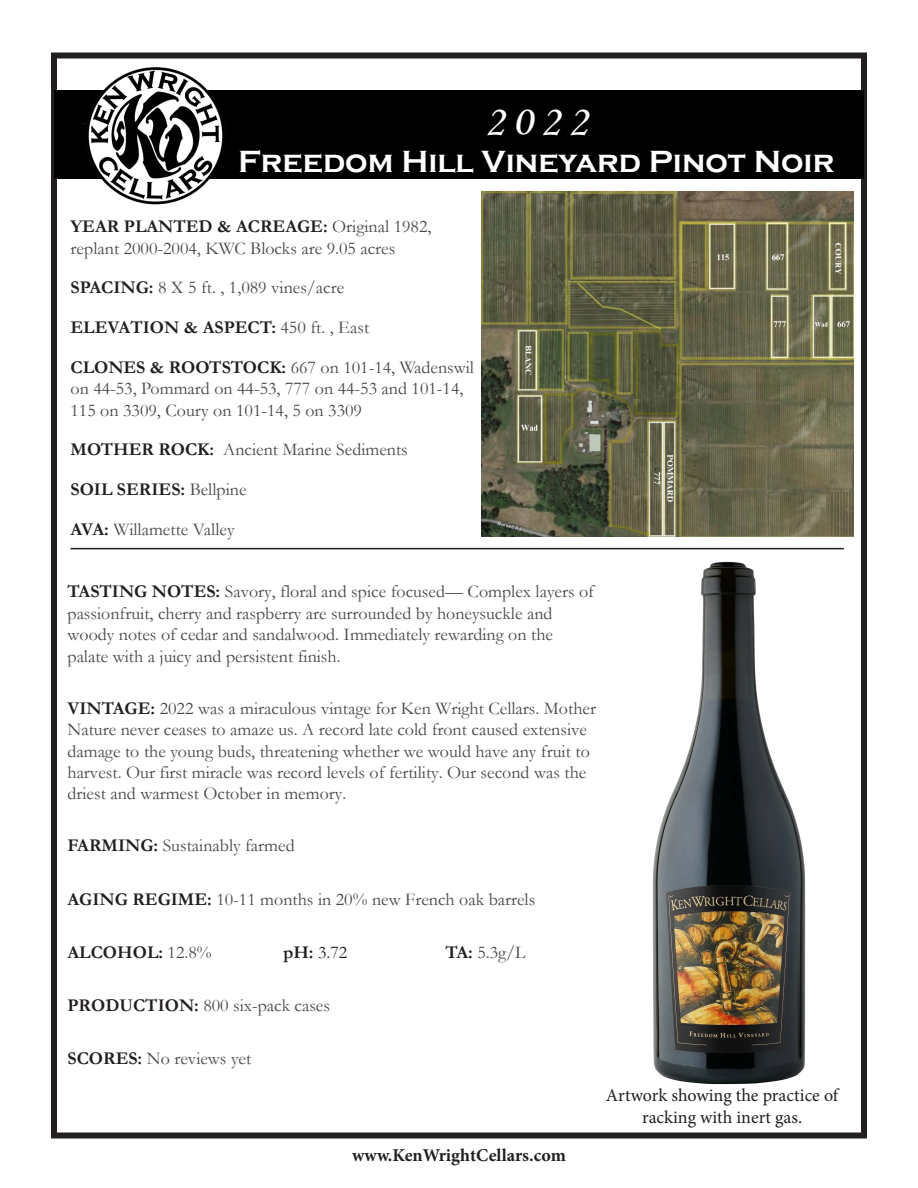
<style>
.page{position:relative;width:918px;height:1188px;background:#fff}
.page>*{position:absolute;margin:0;border:0;box-sizing:border-box;transform-origin:0 0}
.t1{font:42.45px "Monotype Corsiva";color:#fff;scale:1.09 1}
.t2{font:700 31.5px "Copperplate Gothic";color:#fff}
.t3{font:18px/21.6px "Garamond";color:#464748}
.t4{font:700 18px "Garamond";color:#231f20}
.t5{font:18px/21.6px "Minion Pro";color:#231f20;text-align:center}
.t6{font:700 18px "Minion Pro";color:#231f20}
.t7{font:18px "Garamond";color:#231f20}
.s1{font-weight:400;color:#464748}
.s2{font-weight:700;color:#231f20}
.s3{font-weight:700}
</style>
<div class="page">
<div style="left:51px;top:52px;width:816px;height:1086px;border:6px solid #231f20"></div>
<img style="left:652px;top:559px;width:215px;height:527px">
<hr style="left:70px;top:548px;width:774px;height:1px;background:#231f20">
<img style="left:481px;top:191px;width:373px;height:345px">
<div style="left:54px;top:91px;width:810px;height:88px;background:#000"></div>
<img style="left:81px;top:67px;width:149px;height:138px">
<p class="t1" style="left:484px;top:95px;width:96px">2022</p>
<p class="t2" style="left:238px;top:144px;width:598px">Freedom Hill Vineyard Pinot Noir</p>
<p class="t4" style="left:71px;top:214px;width:362px">YEAR PLANTED &amp; ACREAGE: <span class="s1">Original 1982,</span></p>
<p class="t3" style="left:71px;top:237px;width:326px">replant 2000-2004, KWC Blocks are 9.05 acres</p>
<p class="t3" style="left:71px;top:276px;width:275px"><span class="s2">SPACING:</span> 8 X 5 ft. , 1,089 vines/acre</p>
<p class="t4" style="left:70px;top:315px;width:300px">ELEVATION &amp; ASPECT: <span class="s1">450 ft. , East</span></p>
<p class="t3" style="left:70px;top:356px;width:405px"><span class="s2">CLONES &amp; ROOTSTOCK:</span> 667 on 101-14, Wadenswil on 44-53, Pommard on 44-53, 777 on 44-53 and 101-14,<br>115 on 3309, Coury on 101-14, 5 on 3309</p>
<p class="t3" style="left:70px;top:429px;width:339px;line-height:39.6px"><span class="s2">MOTHER ROCK:</span> Ancient Marine Sediments<br><span class="s2">SOIL SERIES:</span> Bellpine<br><span class="s2">AVA:</span> Willamette Valley</p>
<p class="t3" style="left:68px;top:580px;width:528px"><span class="s2">TASTING NOTES:</span> Savory, floral and spice focused— Complex layers of passionfruit, cherry and raspberry are surrounded by honeysuckle and woody notes of cedar and sandalwood. Immediately rewarding on the palate with a juicy and persistent finish.</p>
<p class="t3" style="left:67px;top:697px;width:530px"><span class="s2">VINTAGE:</span> 2022 was a miraculous vintage for Ken Wright Cellars. Mother Nature never ceases to amaze us. A record late cold front caused extensive damage to the young buds, threatening whether we would have any fruit to harvest. Our first miracle was record levels of fertility. Our second was the driest and warmest October in memory.</p>
<p class="t3" style="left:68px;top:834px;width:229px"><span class="s2">FARMING:</span> Sustainably farmed</p>
<p class="t3" style="left:68px;top:888px;width:469px"><span class="s2">AGING REGIME:</span> 10-11 months in 20% new French oak barrels</p>
<p class="t4" style="left:68px;top:940px;width:146px">ALCOHOL: <span class="s1">12.8%</span></p>
<p class="t7" style="left:283px;top:940px;width:65px"><span class="s3">pH:</span> 3.72</p>
<p class="t3" style="left:445px;top:941px;width:82px"><span class="s2">TA:</span> 5.3g/L</p>
<p class="t3" style="left:68px;top:994px;width:264px"><span class="s2">PRODUCTION:</span> 800 six-pack cases</p>
<p class="t3" style="left:68px;top:1047px;width:185px"><span class="s2">SCORES:</span> No reviews yet</p>
<p class="t6" style="left:352px;top:1142px;width:215px">www.KenWrightCellars.com</p>
<p class="t5" style="left:606px;top:1085px;width:234px">Artwork showing the practice of racking with inert gas.</p>
</div>
